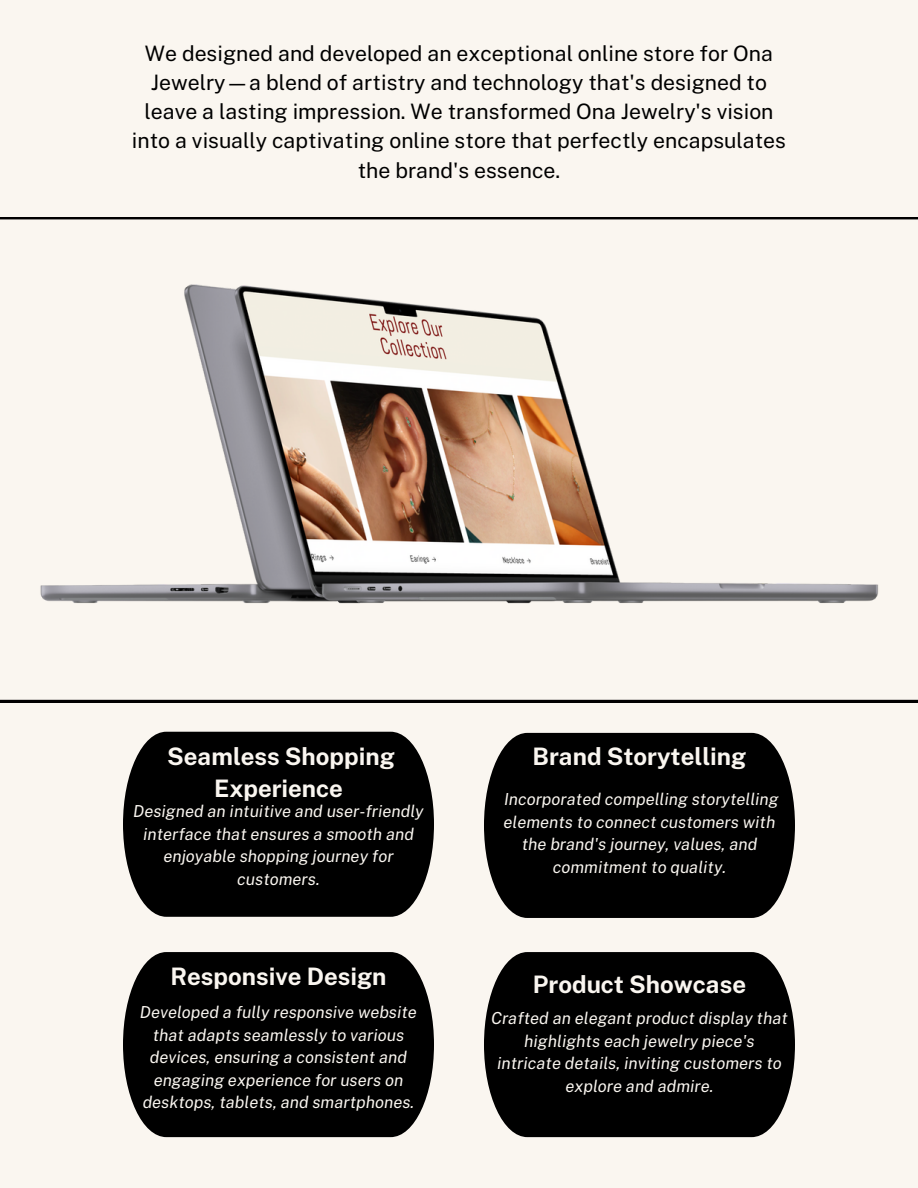
<style>
.page{position:relative;width:918px;height:1188px;background:#faf6f0}
.page>*{position:absolute;margin:0;border:0;box-sizing:border-box;transform-origin:0 0}
.t1{font:700 24.15px/32.7px "Public Sans";color:#faf6f0;text-align:center}
.t2{font:21.3px/29.2px "Public Sans";color:#000;text-align:center}
.t3{font:italic 16.5px/22.5px "Public Sans";color:#faf6f0;text-align:center}
</style>
<div class="page">
<svg style="left:0;top:217px;width:918px;height:485px"></svg>
<img style="left:14px;top:238px;width:891px;height:431px">
<div style="left:123px;top:732px;width:311px;height:185px;background:#000"></div>
<div style="left:484px;top:733px;width:311px;height:185px;background:#000"></div>
<div style="left:123px;top:952px;width:311px;height:185px;background:#000"></div>
<div style="left:484px;top:952px;width:311px;height:185px;background:#000"></div>
<p class="t2" style="left:132px;top:38px;width:656px">We designed and developed an exceptional online store for Ona Jewelry—a blend of artistry and technology that's designed to leave a lasting impression. We transformed Ona Jewelry's vision into a visually captivating online store that perfectly encapsulates the brand's essence.</p>
<p class="t1" style="left:167px;top:740px;width:229px">Seamless Shopping<br>Experience</p>
<p class="t3" style="left:133px;top:800px;width:292px">Designed an intuitive and user-friendly interface that ensures a smooth and enjoyable shopping journey for customers.</p>
<p class="t1" style="left:170px;top:960px;width:218px">Responsive Design</p>
<p class="t3" style="left:140px;top:1001px;width:279px">Developed a fully responsive website that adapts seamlessly to various devices, ensuring a consistent and engaging experience for users on desktops, tablets, and smartphones.</p>
<p class="t1" style="left:533px;top:740px;width:215px">Brand Storytelling</p>
<p class="t3" style="left:504px;top:788px;width:277px">Incorporated compelling storytelling elements to connect customers with the brand's journey, values, and commitment to quality.</p>
<p class="t1" style="left:533px;top:968px;width:215px">Product Showcase</p>
<p class="t3" style="left:491px;top:1007px;width:298px">Crafted an elegant product display that highlights each jewelry piece's intricate details, inviting customers to explore and admire.</p>
</div>
